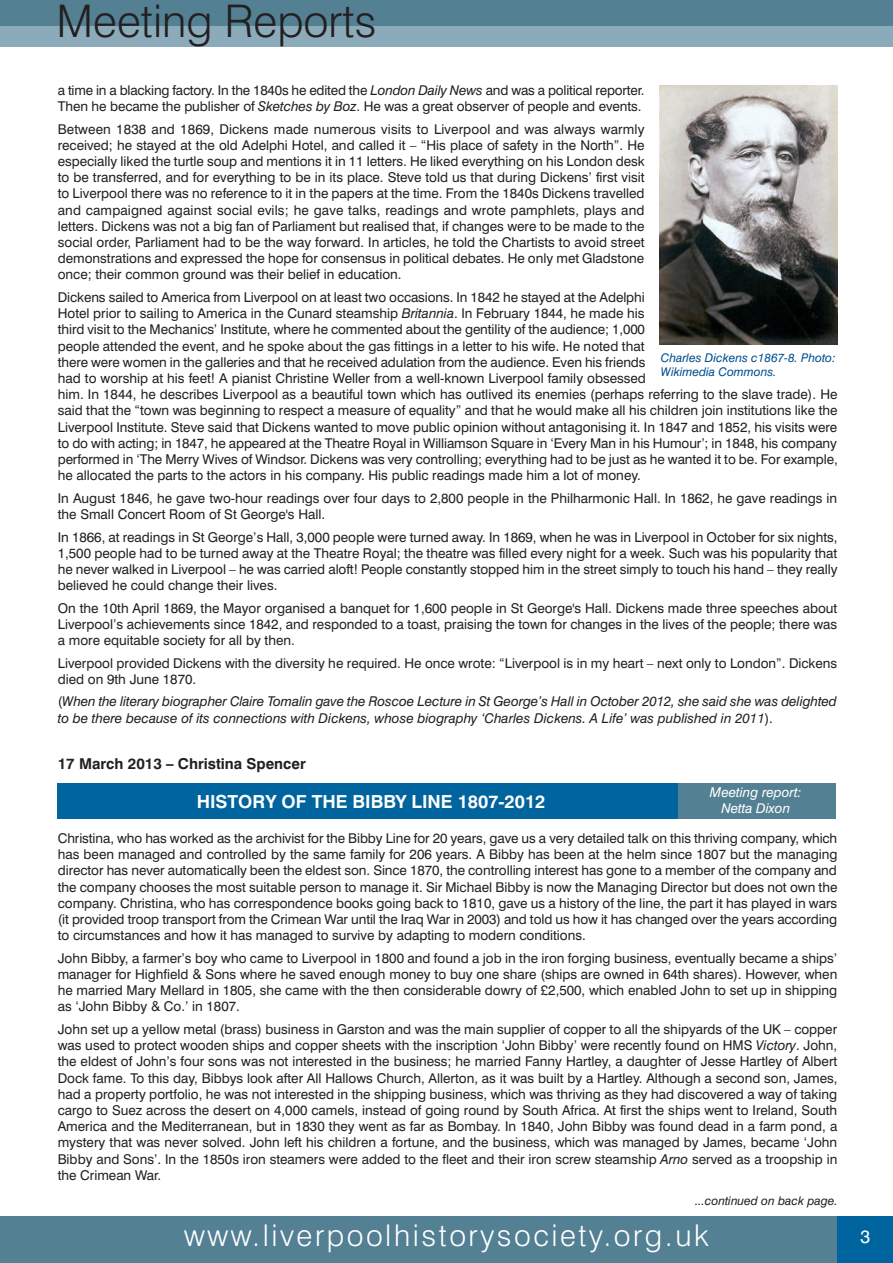
<style>
.page{position:relative;width:893px;height:1263px;background:#fff}
.page>*{position:absolute;margin:0;border:0;box-sizing:border-box;transform-origin:0 0}
.t1{font:300 45px "Swiss 721 BT";color:#231f20}
.t2{font:300 30px "Swiss 721 BT";letter-spacing:.085em;color:#fff}
.t3{font:700 18px "Swiss 721 BT";color:#fff}
.t4{font:18px "Swiss 721 BT";color:#fff}
.t5{font:700 15px "Swiss 721 BT";color:#231f20}
.t6{font:13.5px/16.2px "Swiss 721 BT";color:#231f20;text-align:justify}
.t7{font:italic 13.5px/16.2px "Swiss 721 BT";letter-spacing:-.005em;color:#231f20}
.t8{font:italic 13.5px/16.2px "Swiss 721 BT";color:#fff;text-align:center}
.t9{font:italic 12px/14.4px "Swiss 721 BT";color:#004f8f}
.t10{font:italic 12px "Swiss 721 BT";color:#231f20}
.s1{font-style:italic}
.s2{font-style:normal}
</style>
<div class="page">
<div style="left:0;top:25px;width:893px;height:22px;background:#8cabba"></div>
<div style="left:0;top:0;width:893px;height:26px;background:#538093"></div>
<div style="left:0;top:1216px;width:893px;height:47px;background:#538093"></div>
<div style="left:838px;top:1216px;width:55px;height:47px;background:#00649e"></div>
<div style="left:57px;top:783px;width:774px;height:36px;background:#00649e"></div>
<div style="left:678px;top:783px;width:157px;height:36px;background:#538093"></div>
<img style="left:660px;top:85px;width:177px;height:260px">
<p class="t1" style="left:57px;top:5px;width:322px">Meeting Reports</p>
<p class="t6" style="left:58px;top:83px;width:588px">a time in a blacking factory. In the 1840s he edited the <span class="s1">London Daily News</span> and was a political reporter.<br>Then he became the publisher of <span class="s1">Sketches by Boz</span>. He was a great observer of people and events.</p>
<p class="t6" style="left:58px;top:122px;width:588px">Between 1838 and 1869, Dickens made numerous visits to Liverpool and was always warmly received; he stayed at the old Adelphi Hotel, and called it – “His place of safety in the North”. He especially liked the turtle soup and mentions it in 11 letters. He liked everything on his London desk to be transferred, and for everything to be in its place. Steve told us that during Dickens’ first visit to Liverpool there was no reference to it in the papers at the time. From the 1840s Dickens travelled and campaigned against social evils; he gave talks, readings and wrote pamphlets, plays and letters. Dickens was not a big fan of Parliament but realised that, if changes were to be made to the social order, Parliament had to be the way forward. In articles, he told the Chartists to avoid street demonstrations and expressed the hope for consensus in political debates. He only met Gladstone once; their common ground was their belief in education.</p>
<p class="t6" style="left:58px;top:290px;width:781px;text-align:left">Dickens sailed to America from Liverpool on at least two occasions. In 1842 he stayed at the Adelphi<br>Hotel prior to sailing to America in the Cunard steamship <span class="s1">Britannia</span>. In February 1844, he made his<br>third visit to the Mechanics’ Institute, where he commented about the gentility of the audience; 1,000<br>people attended the event, and he spoke about the gas fittings in a letter to his wife. He noted that<br>there were women in the galleries and that he received adulation from the audience. Even his friends<br>had to worship at his feet! A pianist Christine Weller from a well-known Liverpool family obsessed<br>him. In 1844, he describes Liverpool as a beautiful town which has outlived its enemies (perhaps referring to the slave trade). He said that the “town was beginning to respect a measure of equality” and that he would make all his children join institutions like the Liverpool Institute. Steve said that Dickens wanted to move public opinion without antagonising it. In 1847 and 1852, his visits were to do with acting; in 1847, he appeared at the Theatre Royal in Williamson Square in ‘Every Man in his Humour’; in 1848, his company performed in ‘The Merry Wives of Windsor. Dickens was very controlling; everything had to be just as he wanted it to be. For example, he allocated the parts to the actors in his company. His public readings made him a lot of money.</p>
<p class="t6" style="left:58px;top:491px;width:781px">In August 1846, he gave two-hour readings over four days to 2,800 people in the Philharmonic Hall. In 1862, he gave readings in the Small Concert Room of St George's Hall.</p>
<p class="t6" style="left:58px;top:530px;width:781px">In 1866, at readings in St George’s Hall, 3,000 people were turned away. In 1869, when he was in Liverpool in October for six nights, 1,500 people had to be turned away at the Theatre Royal; the theatre was filled every night for a week. Such was his popularity that he never walked in Liverpool – he was carried aloft! People constantly stopped him in the street simply to touch his hand – they really believed he could change their lives.</p>
<p class="t6" style="left:58px;top:601px;width:781px">On the 10th April 1869, the Mayor organised a banquet for 1,600 people in St George's Hall. Dickens made three speeches about Liverpool’s achievements since 1842, and responded to a toast, praising the town for changes in the lives of the people; there was a more equitable society for all by then.</p>
<p class="t6" style="left:58px;top:656px;width:781px">Liverpool provided Dickens with the diversity he required. He once wrote: “Liverpool is in my heart – next only to London”. Dickens died on 9th June 1870.</p>
<p class="t7" style="left:58px;top:695px;width:780px"><span class="s2">(</span>When the literary biographer Claire Tomalin gave the Roscoe Lecture in St George’s Hall in October 2012, she said she was delighted to be there because of its connections with Dickens, whose biography ‘Charles Dickens. A Life’ was published in 2011<span class="s2">).</span></p>
<p class="t5" style="left:58px;top:758px;width:249px">17 March 2013 – Christina Spencer</p>
<p class="t9" style="left:661px;top:351px;width:176px">Charles Dickens c1867-8. Photo:<br>Wikimedia Commons.</p>
<p class="t3" style="left:197px;top:795px;width:350px">HISTORY OF THE BIBBY LINE 1807-2012</p>
<p class="t8" style="left:710px;top:785px;width:93px">Meeting report:<br>Netta Dixon</p>
<p class="t6" style="left:58px;top:831px;width:781px">Christina, who has worked as the archivist for the Bibby Line for 20 years, gave us a very detailed talk on this thriving company, which has been managed and controlled by the same family for 206 years. A Bibby has been at the helm since 1807 but the managing director has never automatically been the eldest son. Since 1870, the controlling interest has gone to a member of the company and the company chooses the most suitable person to manage it. Sir Michael Bibby is now the Managing Director but does not own the company. Christina, who has correspondence books going back to 1810, gave us a history of the line, the part it has played in wars (it provided troop transport from the Crimean War until the Iraq War in 2003) and told us how it has changed over the years according to circumstances and how it has managed to survive by adapting to modern conditions.</p>
<p class="t6" style="left:58px;top:951px;width:781px">John Bibby, a farmer’s boy who came to Liverpool in 1800 and found a job in the iron forging business, eventually became a ships’ manager for Highfield &amp; Sons where he saved enough money to buy one share (ships are owned in 64th shares). However, when he married Mary Mellard in 1805, she came with the then considerable dowry of £2,500, which enabled John to set up in shipping as ‘John Bibby &amp; Co.’ in 1807.</p>
<p class="t6" style="left:58px;top:1022px;width:781px">John set up a yellow metal (brass) business in Garston and was the main supplier of copper to all the shipyards of the UK – copper was used to protect wooden ships and copper sheets with the inscription ‘John Bibby’ were recently found on HMS <span class="s1">Victory</span>. John, the eldest of John’s four sons was not interested in the business; he married Fanny Hartley, a daughter of Jesse Hartley of Albert Dock fame. To this day, Bibbys look after All Hallows Church, Allerton, as it was built by a Hartley. Although a second son, James, had a property portfolio, he was not interested in the shipping business, which was thriving as they had discovered a way of taking cargo to Suez across the desert on 4,000 camels, instead of going round by South Africa. At first the ships went to Ireland, South America and the Mediterranean, but in 1830 they went as far as Bombay. In 1840, John Bibby was found dead in a farm pond, a mystery that was never solved. John left his children a fortune, and the business, which was managed by James, became ‘John Bibby and Sons’. In the 1850s iron steamers were added to the fleet and their iron screw steamship <span class="s1">Arno</span> served as a troopship in the Crimean War.</p>
<p class="t10" style="left:695px;top:1196px;width:144px">...continued on back page.</p>
<p class="t2" style="left:184px;top:1225px;width:526px">www.liverpoolhistorysociety.org.uk</p>
<p class="t4" style="left:860px;top:1230px;width:11px">3</p>
</div>
